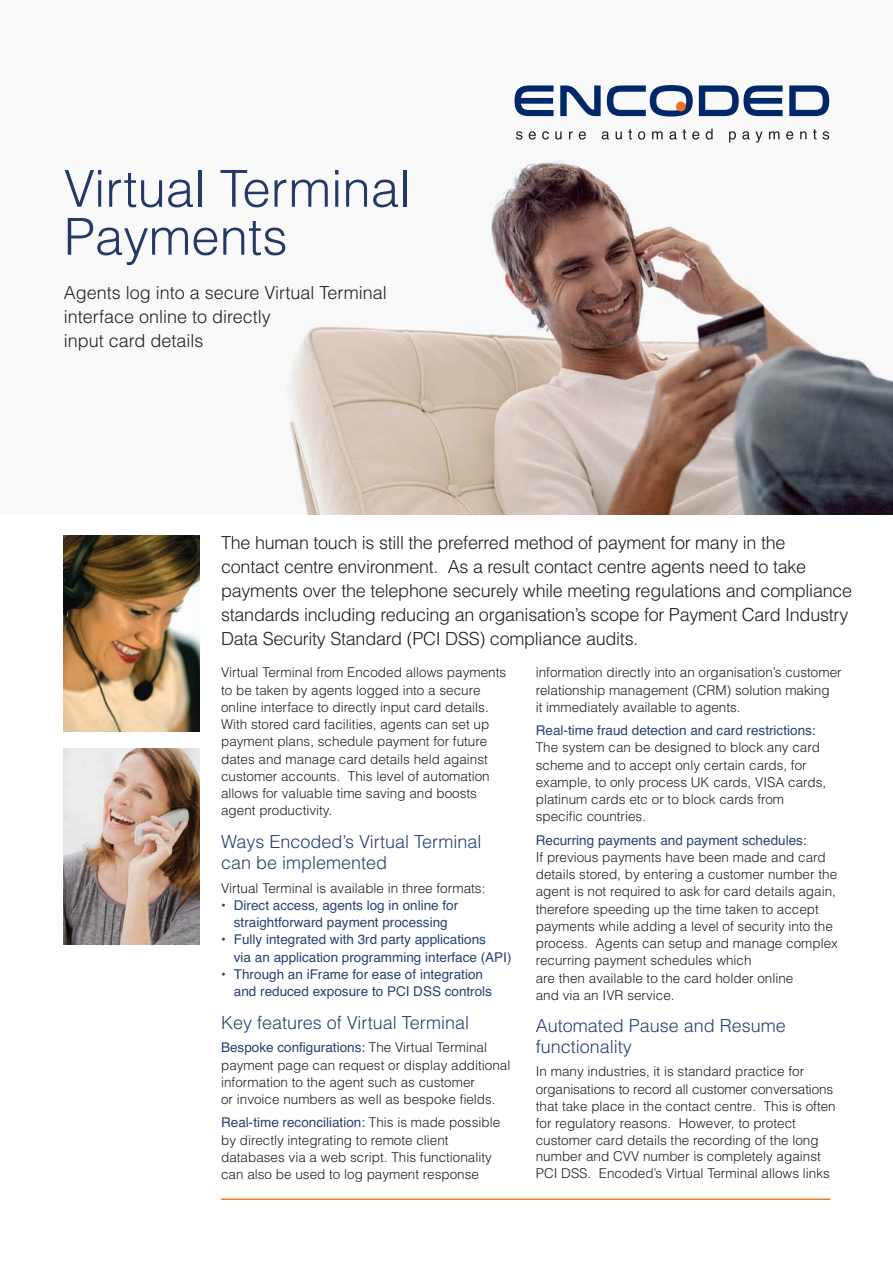
<style>
.page{position:relative;width:893px;height:1263px;background:#fff}
.page>*{position:absolute;margin:0;border:0;box-sizing:border-box;transform-origin:0 0}
.t1{font:300 51px/48px "Helvetica";color:#253968}
.t2{font:300 18px/24px "Helvetica";letter-spacing:-.015em;color:#231f20}
.t3{font:300 18px/21px "Helvetica";color:#284173}
.t4{font:300 13.5px/17.2px "Helvetica";color:#231f20}
.t5{font:13.5px/17.2px "Helvetica";color:#284173}
.s1{font-weight:400;color:#284173}
</style>
<div class="page">
<img style="left:287px;top:85px;width:606px;height:429px">
<svg style="left:514px;top:85px;width:40px;height:31px"></svg>
<svg style="left:560px;top:85px;width:41px;height:31px"></svg>
<svg style="left:607px;top:85px;width:86px;height:32px"></svg>
<svg style="left:699px;top:85px;width:84px;height:31px"></svg>
<svg style="left:789px;top:85px;width:40px;height:31px"></svg>
<div style="left:676px;top:102px;width:10px;height:9px;background:#f36e21;border-radius:50%"></div>
<svg style="left:516px;top:131px;width:6px;height:9px"></svg>
<svg style="left:529px;top:131px;width:7px;height:9px"></svg>
<svg style="left:542px;top:131px;width:7px;height:9px"></svg>
<svg style="left:555px;top:131px;width:7px;height:9px"></svg>
<svg style="left:569px;top:131px;width:4px;height:8px"></svg>
<svg style="left:579px;top:131px;width:7px;height:9px"></svg>
<svg style="left:602px;top:131px;width:7px;height:9px"></svg>
<svg style="left:616px;top:131px;width:6px;height:9px"></svg>
<svg style="left:628px;top:129px;width:4px;height:10px"></svg>
<svg style="left:638px;top:131px;width:7px;height:9px"></svg>
<svg style="left:652px;top:131px;width:11px;height:8px"></svg>
<svg style="left:669px;top:129px;width:17px;height:11px"></svg>
<svg style="left:692px;top:131px;width:7px;height:9px"></svg>
<svg style="left:706px;top:129px;width:7px;height:11px"></svg>
<svg style="left:729px;top:131px;width:7px;height:11px"></svg>
<svg style="left:742px;top:131px;width:21px;height:12px"></svg>
<svg style="left:769px;top:131px;width:10px;height:8px"></svg>
<svg style="left:786px;top:131px;width:7px;height:9px"></svg>
<svg style="left:800px;top:131px;width:7px;height:8px"></svg>
<svg style="left:813px;top:129px;width:4px;height:10px"></svg>
<svg style="left:823px;top:131px;width:6px;height:9px"></svg>
<hr style="left:221px;top:1198px;width:609px;height:2px;background:#f47921">
<img style="left:64px;top:748px;width:136px;height:196px">
<img style="left:64px;top:536px;width:136px;height:195px">
<h1 class="t1" style="left:64px;top:162px;width:348px">Virtual Terminal<br>Payments</h1>
<h2 class="t2" style="left:64px;top:280px;width:325px">Agents log into a secure Virtual Terminal interface online to directly<br>input card details</h2>
<p class="t2" style="left:221px;top:529px;width:633px">The human touch is still the preferred method of payment for many in the<br>contact centre environment. As a result contact centre agents need to take payments over the telephone securely while meeting regulations and compliance standards including reducing an organisation’s scope for Payment Card Industry Data Security Standard (PCI DSS) compliance audits.</p>
<p class="t4" style="left:221px;top:663px;width:287px">Virtual Terminal from Encoded allows payments to be taken by agents logged into a secure online interface to directly input card details.<br>With stored card facilities, agents can set up payment plans, schedule payment for future dates and manage card details held against customer accounts. This level of automation allows for valuable time saving and boosts agent productivity.</p>
<h2 class="t3" style="left:221px;top:831px;width:262px">Ways Encoded’s Virtual Terminal can be implemented</h2>
<p class="t4" style="left:221px;top:878px;width:266px">Virtual Terminal is available in three formats:</p>
<p class="t5" style="left:221px;top:896px;width:239px;text-align:center">• Direct access, agents log in online for straightforward payment processing</p>
<p class="t5" style="left:234px;top:931px;width:279px;text-indent:-13px">• Fully integrated with 3rd party applications<br>via an application programming interface (API)</p>
<p class="t5" style="left:234px;top:965px;width:260px;text-indent:-13px">• Through an iFrame for ease of integration and reduced exposure to PCI DSS controls</p>
<h2 class="t3" style="left:221px;top:1011px;width:250px">Key features of Virtual Terminal</h2>
<p class="t4" style="left:221px;top:1038px;width:291px"><span class="s1">Bespoke configurations:</span> The Virtual Terminal payment page can request or display additional information to the agent such as customer<br>or invoice numbers as well as bespoke fields.</p>
<p class="t4" style="left:221px;top:1113px;width:281px"><span class="s1">Real-time reconciliation:</span> This is made possible by directly integrating to remote client databases via a web script. This functionality can also be used to log payment response</p>
<p class="t4" style="left:536px;top:663px;width:307px">information directly into an organisation’s customer relationship management (CRM) solution making<br>it immediately available to agents.</p>
<p class="t5" style="left:536px;top:722px;width:281px">Real-time fraud detection and card restrictions:</p>
<p class="t4" style="left:536px;top:738px;width:292px">The system can be designed to block any card scheme and to accept only certain cards, for example, to only process UK cards, VISA cards, platinum cards etc or to block cards from specific countries.</p>
<p class="t5" style="left:536px;top:831px;width:272px">Recurring payments and payment schedules:</p>
<p class="t4" style="left:536px;top:848px;width:304px">If previous payments have been made and card details stored, by entering a customer number the agent is not required to ask for card details again, therefore speeding up the time taken to accept payments while adding a level of security into the process. Agents can setup and manage complex recurring payment schedules which<br>are then available to the card holder online<br>and via an IVR service.</p>
<h2 class="t3" style="left:536px;top:1014px;width:252px">Automated Pause and Resume functionality</h2>
<p class="t4" style="left:536px;top:1062px;width:301px">In many industries, it is standard practice for organisations to record all customer conversations that take place in the contact centre. This is often for regulatory reasons. However, to protect customer card details the recording of the long number and CVV number is completely against PCI DSS. Encoded’s Virtual Terminal allows links</p>
</div>
